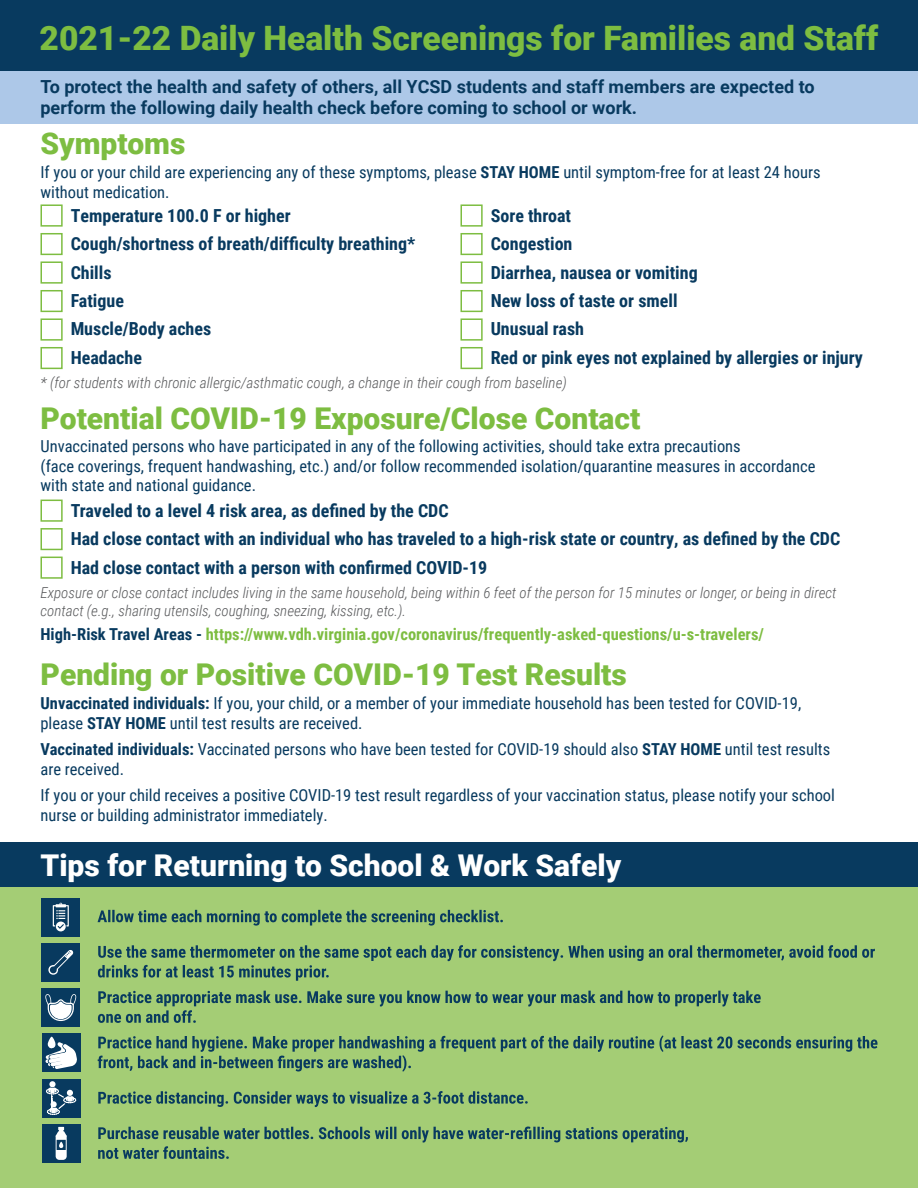
<style>
.page{position:relative;width:918px;height:1188px;background:#fff}
.page>*{position:absolute;margin:0;border:0;box-sizing:border-box;transform-origin:0 0}
.t1{font:900 33.6px "Roboto";color:#7dbd41}
.t2{font:900 30px "Roboto";color:#7dbd41}
.t3{font:900 30px "Roboto";color:#fff}
.t4{font:700 18px "Roboto Condensed";color:#083a5f}
.t5{font:700 18px/21.6px "Roboto";color:#083a5f}
.t6{font:16.5px/19.8px "Roboto Condensed";color:#083a5f}
.t7{font:700 16.5px "Roboto Condensed";color:#7dbd41}
.t8{font:italic 300 15px/18px "Roboto Condensed";color:#57585a}
.s1{font-weight:700}
.s2{color:#083a5f}
</style>
<div class="page">
<div style="left:0;top:59px;width:918px;height:65px;background:#adc8e8"></div>
<div style="left:0;top:0;width:918px;height:70px;background:#083a5f"></div>
<div style="left:40px;top:204px;width:23px;height:23px;border:2px solid #7dbd41"></div>
<div style="left:460px;top:204px;width:23px;height:23px;border:2px solid #7dbd41"></div>
<div style="left:40px;top:500px;width:23px;height:22px;border:2px solid #7dbd41"></div>
<div style="left:40px;top:233px;width:23px;height:22px;border:2px solid #7dbd41"></div>
<div style="left:460px;top:233px;width:23px;height:22px;border:2px solid #7dbd41"></div>
<div style="left:40px;top:528px;width:23px;height:22px;border:2px solid #7dbd41"></div>
<div style="left:40px;top:261px;width:23px;height:23px;border:2px solid #7dbd41"></div>
<div style="left:460px;top:261px;width:23px;height:23px;border:2px solid #7dbd41"></div>
<div style="left:40px;top:557px;width:23px;height:22px;border:2px solid #7dbd41"></div>
<div style="left:40px;top:290px;width:23px;height:22px;border:2px solid #7dbd41"></div>
<div style="left:460px;top:290px;width:23px;height:22px;border:2px solid #7dbd41"></div>
<div style="left:40px;top:318px;width:23px;height:23px;border:2px solid #7dbd41"></div>
<div style="left:460px;top:318px;width:23px;height:23px;border:2px solid #7dbd41"></div>
<div style="left:40px;top:347px;width:23px;height:22px;border:2px solid #7dbd41"></div>
<div style="left:460px;top:347px;width:23px;height:22px;border:2px solid #7dbd41"></div>
<div style="left:0;top:843px;width:918px;height:345px;background:#a4cd75"></div>
<div style="left:0;top:843px;width:918px;height:44px;background:#083a5f"></div>
<svg style="left:98px;top:1127px;width:590px;height:32px"></svg>
<svg style="left:98px;top:1091px;width:430px;height:16px"></svg>
<svg style="left:98px;top:1035px;width:779px;height:37px"></svg>
<svg style="left:98px;top:991px;width:663px;height:32px"></svg>
<svg style="left:98px;top:945px;width:777px;height:36px"></svg>
<svg style="left:98px;top:910px;width:405px;height:16px"></svg>
<div style="left:42px;top:943px;width:38px;height:38px;background:#083a5f"></div>
<svg style="left:48px;top:950px;width:25px;height:25px"></svg>
<div style="left:42px;top:898px;width:38px;height:38px;background:#083a5f"></div>
<svg style="left:53px;top:903px;width:16px;height:28px"></svg>
<div style="left:42px;top:988px;width:38px;height:39px;background:#083a5f"></div>
<svg style="left:45px;top:994px;width:32px;height:27px"></svg>
<div style="left:42px;top:1079px;width:38px;height:38px;background:#083a5f"></div>
<svg style="left:46px;top:1081px;width:30px;height:34px"></svg>
<div style="left:42px;top:1034px;width:38px;height:38px;background:#083a5f"></div>
<svg style="left:45px;top:1037px;width:32px;height:32px"></svg>
<div style="left:42px;top:1124px;width:38px;height:38px;background:#083a5f"></div>
<svg style="left:56px;top:1127px;width:11px;height:33px"></svg>
<p class="t1" style="left:40px;top:15px;width:840px">2021-22 Daily Health Screenings for Families and Staff</p>
<p class="t5" style="left:40px;top:75px;width:776px">To protect the health and safety of others, all YCSD students and staff members are expected to perform the following daily health check before coming to school or work.</p>
<p class="t2" style="left:40px;top:123px;width:146px">Symptoms</p>
<p class="t6" style="left:40px;top:161px;width:782px">If you or your child are experiencing any of these symptoms, please <span class="s1">STAY HOME</span> until symptom-free for at least 24 hours without medication.</p>
<p class="t4" style="left:491px;top:203px;width:82px">Sore throat</p>
<p class="t4" style="left:491px;top:231px;width:83px">Congestion</p>
<p class="t4" style="left:491px;top:260px;width:209px">Diarrhea, nausea or vomiting</p>
<p class="t4" style="left:491px;top:288px;width:188px">New loss of taste or smell</p>
<p class="t4" style="left:491px;top:316px;width:95px">Unusual rash</p>
<p class="t4" style="left:491px;top:345px;width:374px">Red or pink eyes not explained by allergies or injury</p>
<p class="t8" style="left:40px;top:374px;width:528px">* (for students with chronic allergic/asthmatic cough, a change in their cough from baseline)</p>
<p class="t4" style="left:71px;top:203px;width:222px">Temperature 100.0 F or higher</p>
<p class="t4" style="left:71px;top:231px;width:346px">Cough/shortness of breath/difficulty breathing*</p>
<p class="t4" style="left:71px;top:260px;width:42px">Chills</p>
<p class="t4" style="left:71px;top:288px;width:55px">Fatigue</p>
<p class="t4" style="left:71px;top:316px;width:142px">Muscle/Body aches</p>
<p class="t4" style="left:71px;top:345px;width:73px">Headache</p>
<p class="t2" style="left:40px;top:397px;width:601px">Potential COVID-19 Exposure/Close Contact</p>
<p class="t6" style="left:40px;top:435px;width:776px">Unvaccinated persons who have participated in any of the following activities, should take extra precautions<br>(face coverings, frequent handwashing, etc.) and/or follow recommended isolation/quarantine measures in accordance with state and national guidance.</p>
<p class="t4" style="left:71px;top:498px;width:380px">Traveled to a level 4 risk area, as defined by the CDC</p>
<p class="t4" style="left:71px;top:526px;width:771px">Had close contact with an individual who has traveled to a high-risk state or country, as defined by the CDC</p>
<p class="t4" style="left:71px;top:555px;width:418px">Had close contact with a person with confirmed COVID-19</p>
<p class="t8" style="left:40px;top:583px;width:798px">Exposure or close contact includes living in the same household, being within 6 feet of the person for 15 minutes or longer, or being in direct contact (e.g., sharing utensils, coughing, sneezing, kissing, etc.).</p>
<p class="t7" style="left:40px;top:623px;width:725px"><span class="s2">High-Risk Travel Areas -</span> https://www.vdh.virginia.gov/coronavirus/frequently-asked-questions/u-s-travelers/</p>
<p class="t2" style="left:40px;top:654px;width:588px">Pending or Positive COVID-19 Test Results</p>
<p class="t6" style="left:40px;top:692px;width:762px"><span class="s1">Unvaccinated individuals:</span> If you, your child, or a member of your immediate household has been tested for COVID-19, please <span class="s1">STAY HOME</span> until test results are received.</p>
<p class="t6" style="left:40px;top:739px;width:791px"><span class="s1">Vaccinated individuals:</span> Vaccinated persons who have been tested for COVID-19 should also <span class="s1">STAY HOME</span> until test results are received.</p>
<p class="t6" style="left:40px;top:785px;width:796px">If you or your child receives a positive COVID-19 test result regardless of your vaccination status, please notify your school nurse or building administrator immediately.</p>
<p class="t3" style="left:40px;top:844px;width:582px">Tips for Returning to School &amp; Work Safely</p>
</div>
